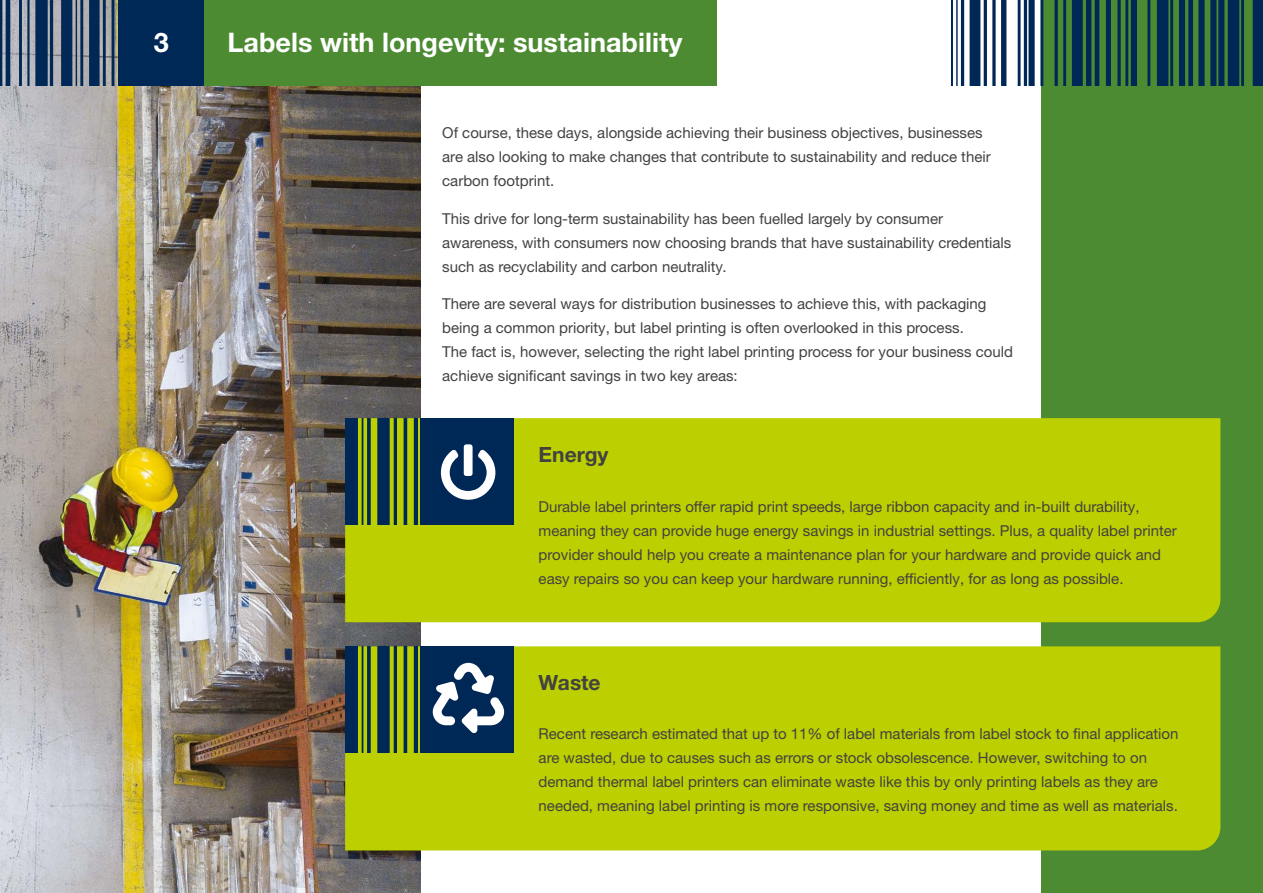
<style>
.page{position:relative;width:1263px;height:893px;background:#fff}
.page>*{position:absolute;margin:0;border:0;box-sizing:border-box;transform-origin:0 0}
.t1{font:700 27px "Helvetica Neue LTW1 G";color:#fff}
.t2{font:700 21px "Helvetica Neue LTW1 G";color:#424241}
.t3{font:15px/24px "Helvetica Neue LTW1 G";color:#424241}
</style>
<div class="page">
<img style="left:0;top:85px;width:421px;height:808px">
<div style="left:1042px;top:0;width:221px;height:893px;background:#4c8b32"></div>
<div style="left:203px;top:0;width:513px;height:85px;background:#4c8b32"></div>
<div style="left:345px;top:418px;width:875px;height:204px;background:#bccf00"></div>
<div style="left:345px;top:646px;width:875px;height:204px;background:#bccf00"></div>
<div style="left:119px;top:0;width:85px;height:85px;background:#002856"></div>
<img style="left:0;top:0;width:119px;height:85px">
<img style="left:951px;top:0;width:312px;height:85px">
<div style="left:420px;top:418px;width:94px;height:107px;background:#002856"></div>
<img style="left:345px;top:418px;width:73px;height:107px">
<div style="left:420px;top:646px;width:94px;height:107px;background:#002856"></div>
<img style="left:345px;top:646px;width:73px;height:107px">
<svg style="left:433px;top:663px;width:71px;height:70px"></svg>
<h1 class="t1" style="left:154px;top:26px;width:17px">3</h1>
<h1 class="t1" style="left:228px;top:26px;width:456px">Labels with longevity: sustainability</h1>
<p class="t3" style="left:442px;top:121px;width:550px">Of course, these days, alongside achieving their business objectives, businesses are also looking to make changes that contribute to sustainability and reduce their carbon footprint.</p>
<p class="t3" style="left:442px;top:206px;width:571px">This drive for long-term sustainability has been fuelled largely by consumer awareness, with consumers now choosing brands that have sustainability credentials such as recyclability and carbon neutrality.</p>
<p class="t3" style="left:442px;top:292px;width:572px">There are several ways for distribution businesses to achieve this, with packaging being a common priority, but label printing is often overlooked in this process.<br>The fact is, however, selecting the right label printing process for your business could achieve significant savings in two key areas:</p>
<h2 class="t2" style="left:539px;top:442px;width:71px">Energy</h2>
<p class="t3" style="left:539px;top:494px;width:640px">Durable label printers offer rapid print speeds, large ribbon capacity and in-built durability, meaning they can provide huge energy savings in industrial settings. Plus, a quality label printer provider should help you create a maintenance plan for your hardware and provide quick and easy repairs so you can keep your hardware running, efficiently, for as long as possible.</p>
<h2 class="t2" style="left:539px;top:669px;width:63px">Waste</h2>
<p class="t3" style="left:539px;top:722px;width:641px">Recent research estimated that up to 11% of label materials from label stock to final application are wasted, due to causes such as errors or stock obsolescence. However, switching to on demand thermal label printers can eliminate waste like this by only printing labels as they are needed, meaning label printing is more responsive, saving money and time as well as materials.</p>
</div>
